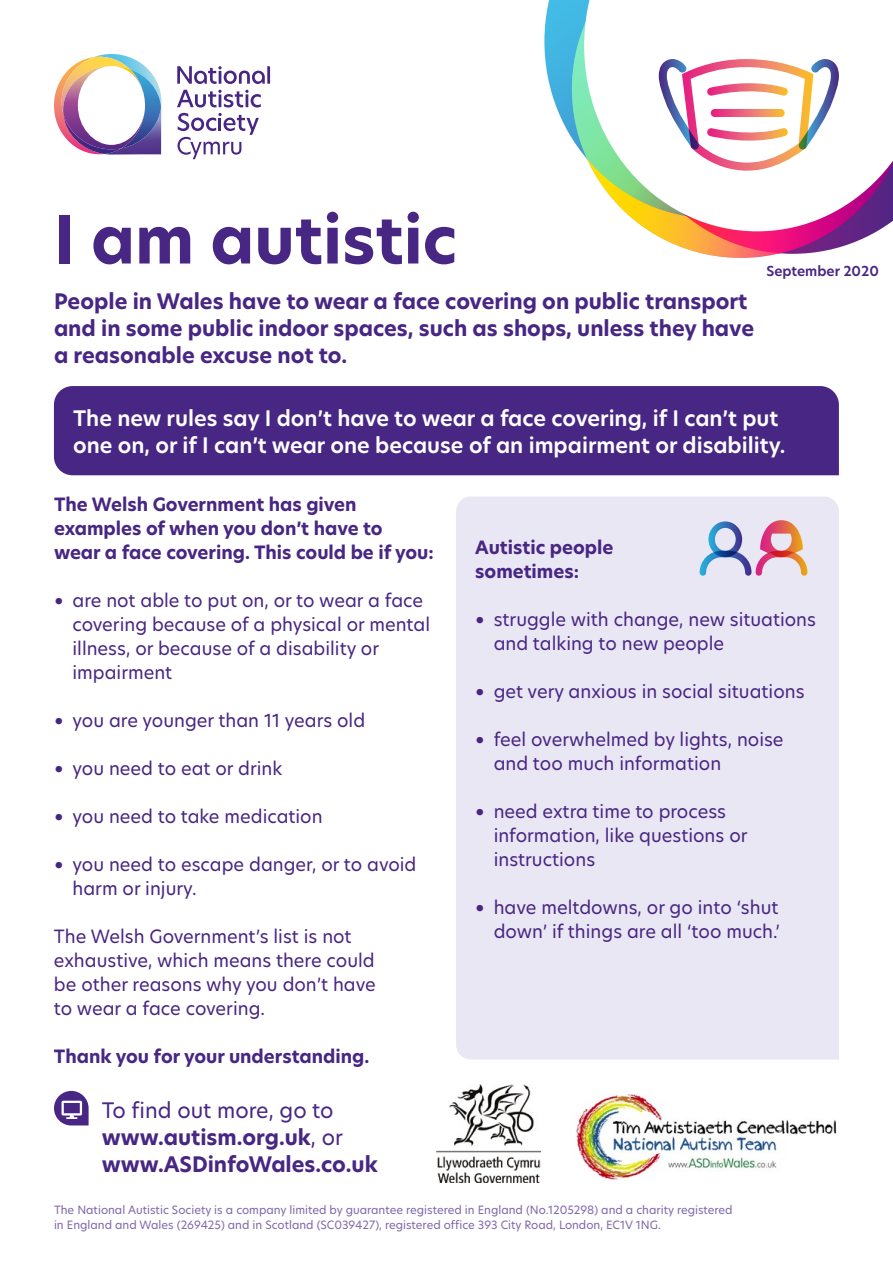
<style>
.page{position:relative;width:893px;height:1263px;background:#fff}
.page>*{position:absolute;margin:0;border:0;box-sizing:border-box;transform-origin:0 0}
.t1{font:700 64.5px "Hero New";color:#482683}
.t2{font:700 21px/27px "Hero New";color:#482683}
.t3{font:600 21px/27px "Hero New";color:#fff}
.t4{font:18px/24px "Hero New";color:#482683}
.t5{font:700 18px/24px "Hero New";color:#482683}
.t6{font:600 13.5px "Hero New";color:#482683}
.t7{font:11.25px/15px "Hero New";color:#8166aa}
.s1{font-family:"Hero New Super";font-size:24px}
.s2{font-weight:400}
</style>
<div class="page">
<div style="left:456px;top:496px;width:383px;height:563px;background:#eae7f4"></div>
<div style="left:54px;top:386px;width:785px;height:89px;background:#482683"></div>
<svg style="left:649px;top:231px;width:229px;height:23px"></svg>
<svg style="left:544px;top:0;width:40px;height:155px"></svg>
<svg style="left:584px;top:0;width:309px;height:231px"></svg>
<svg style="left:54px;top:1091px;width:35px;height:34px"></svg>
<svg style="left:700px;top:520px;width:107px;height:56px;background:#cab6c7"></svg>
<svg style="left:659px;top:59px;width:180px;height:112px"></svg>
<img style="left:576px;top:1094px;width:261px;height:87px">
<img style="left:437px;top:1084px;width:104px;height:99px">
<svg style="left:54px;top:54px;width:107px;height:101px"></svg>
<svg style="left:177px;top:66px;width:93px;height:18px"></svg>
<svg style="left:177px;top:90px;width:84px;height:69px"></svg>
<h1 class="t1" style="left:54px;top:196px;width:405px">I am autistic</h1>
<p class="t2" style="left:54px;top:288px;width:702px">People in Wales have to wear a face covering on public transport and in some public indoor spaces, such as shops, unless they have a reasonable excuse not to.</p>
<p class="t6" style="left:766px;top:262px;width:114px">September 2020</p>
<p class="t3" style="left:73px;top:404px;width:714px">The new rules say I don’t have to wear a face covering, if I can’t put one on, or if I can’t wear one because of an impairment or disability.</p>
<p class="t5" style="left:54px;top:492px;width:381px">The Welsh Government has given examples of when you don’t have to wear a face covering. This could be if you:</p>
<p class="t4" style="left:72px;top:588px;width:359px;text-indent:-18px"><span class="s1">•</span> are not able to put on, or to wear a face covering because of a physical or mental illness, or because of a disability or impairment</p>
<p class="t4" style="left:54px;top:708px;width:313px"><span class="s1">•</span> you are younger than 11 years old</p>
<p class="t4" style="left:54px;top:756px;width:230px"><span class="s1">•</span> you need to eat or drink</p>
<p class="t4" style="left:54px;top:804px;width:270px"><span class="s1">•</span> you need to take medication</p>
<p class="t4" style="left:72px;top:852px;width:345px;text-indent:-18px"><span class="s1">•</span> you need to escape danger, or to avoid harm or injury.</p>
<p class="t4" style="left:54px;top:924px;width:323px">The Welsh Government’s list is not exhaustive, which means there could be other reasons why you don’t have to wear a face covering.</p>
<p class="t5" style="left:54px;top:1044px;width:317px">Thank you for your understanding.</p>
<p class="t2" style="left:102px;top:1097px;width:277px"><span class="s2">To find out more, go to </span>www.autism.org.uk<span class="s2">, or </span>www.ASDinfoWales.co.uk</p>
<p class="t5" style="left:475px;top:535px;width:140px">Autistic people sometimes:</p>
<p class="t4" style="left:494px;top:607px;width:324px;text-indent:-18px"><span class="s1">•</span> struggle with change, new situations and talking to new people</p>
<p class="t4" style="left:475px;top:679px;width:331px"><span class="s1">•</span> get very anxious in social situations</p>
<p class="t4" style="left:494px;top:727px;width:291px;text-indent:-18px"><span class="s1">•</span> feel overwhelmed by lights, noise and too much information</p>
<p class="t4" style="left:494px;top:799px;width:255px;text-indent:-18px"><span class="s1">•</span> need extra time to process information, like questions or instructions</p>
<p class="t4" style="left:475px;top:895px;width:306px;text-align:right"><span class="s1">•</span> have meltdowns, or go into ‘shut down’ if things are all ‘too much.’</p>
<p class="t7" style="left:54px;top:1202px;width:680px">The National Autistic Society is a company limited by guarantee registered in England (No.1205298) and a charity registered in England and Wales (269425) and in Scotland (SC039427), registered office 393 City Road, London, EC1V 1NG.</p>
</div>
